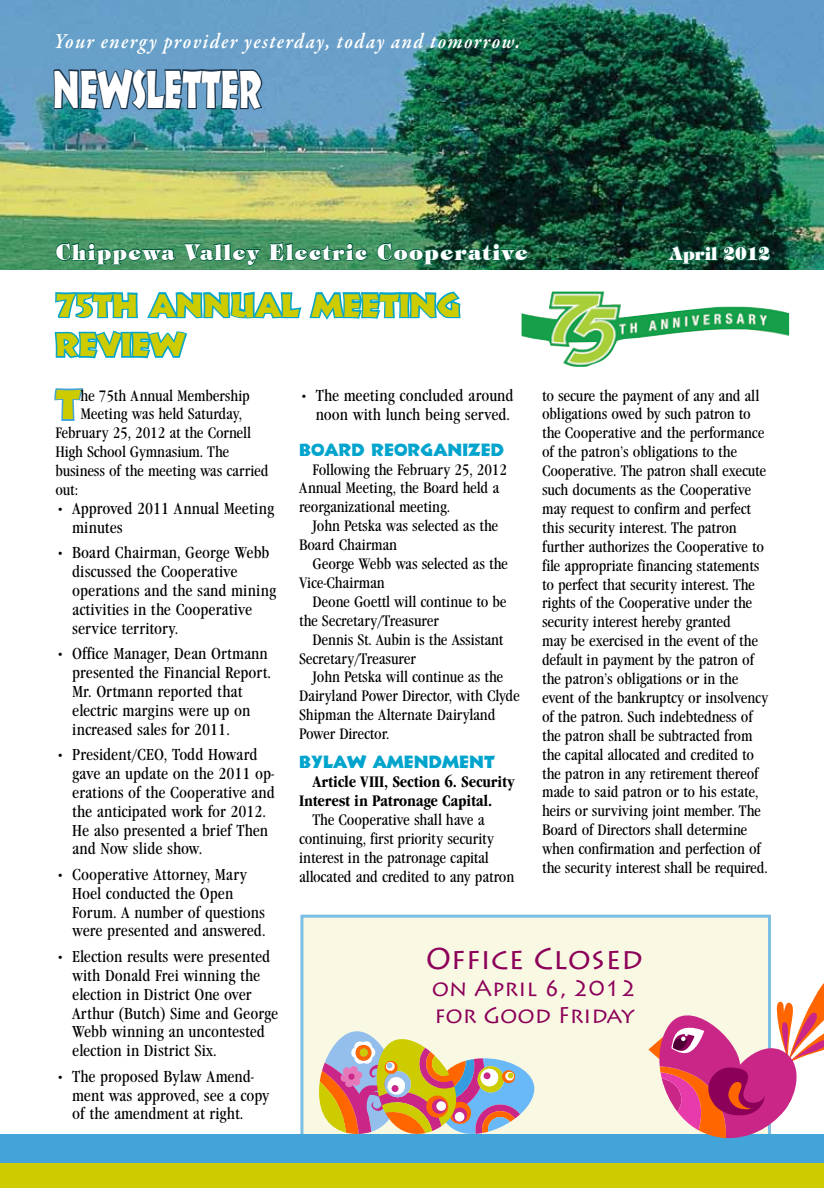
<style>
.page{position:relative;width:824px;height:1188px;background:#fff}
.page>*{position:absolute;margin:0;border:0;box-sizing:border-box;transform-origin:0 0}
.t1{font:54px "Informal 011 BT";color:#fff;scale:.6 1}
.t2{font:42.6px "Informal 011 BT";color:#cc0}
.t3{font:33px/39.6px "Informal 011 BT";color:#cc0}
.t4{font:30px "Lithos Pro";color:#8c0059}
.t5{font:22.5px/27px "Lithos Pro";color:#8c0059}
.t6{font:italic 600 21.75px "Garamond Premr Pro";letter-spacing:.075em;color:#fff;scale:.9 1}
.t7{font:800 21.75px "Tiffany IT Cby BT";letter-spacing:.075em;color:#fff;scale:.9 1}
.t8{font:18px "Informal 011 BT";color:#00a4cc}
.t9{font:800 18px "Tiffany IT Cby BT";color:#fff;scale:.9 1}
.t10{font:16.5px/18.9px "Garamond Condensed Book DTC";color:#000}
.t11{font:15.75px/18.9px "Garamond Condensed Book DTC";letter-spacing:-.01em;color:#000}
.t12{font:15.75px/18.9px "Garamond Condensed Bold DTC";letter-spacing:-.01em;color:#000}
</style>
<div class="page">
<div style="left:300px;top:915px;width:471px;height:233px;background:#f9f9e3;border:3px solid #7bbfe4"></div>
<div style="left:0;top:1139px;width:824px;height:49px;background:#cc0"></div>
<div style="left:0;top:1134px;width:824px;height:28px;background:#43a4d9"></div>
<img style="left:0;top:0;width:824px;height:270px">
<svg style="left:52px;top:67px;width:212px;height:45px;background:#4c7b9c"></svg>
<svg style="left:53px;top:193px;width:476px;height:228px"></svg>
<svg style="left:667px;top:245px;width:104px;height:20px;background:#0a4b34"></svg>
<img style="left:521px;top:292px;width:268px;height:75px">
<svg style="left:648px;top:973px;width:176px;height:166px"></svg>
<svg style="left:319px;top:1031px;width:216px;height:103px"></svg>
<h3 class="t6" style="left:54px;top:28px;width:519px">Your energy provider yesterday, today and tomorrow.</h3>
<h1 class="t1" style="left:53px;top:56px;width:350px">NEWSLETTER</h1>
<h3 class="t7" style="left:56px;top:239px;width:526px">Chippewa Valley Electric Cooperative</h3>
<p class="t9" style="left:669px;top:243px;width:113px">April 2012</p>
<h3 class="t3" style="left:55px;top:285px;width:407px">75TH ANNUAL MEETING<br>REVIEW</h3>
<h2 class="t2" style="left:55px;top:378px;width:27px">T</h2>
<p class="t11" style="left:81px;top:386px;width:171px">he 75th Annual Membership</p>
<p class="t10" style="left:299px;top:386px;width:216px;text-align:right">• The meeting concluded around noon with lunch being served.</p>
<p class="t8" style="left:299px;top:438px;width:207px">BOARD REORGANIZED</p>
<p class="t11" style="left:299px;top:460px;width:209px;text-indent:13px">Following the February 25, 2012<br>Annual Meeting, the Board held a reorganizational meeting.</p>
<p class="t11" style="left:299px;top:517px;width:201px;text-indent:13px">John Petska was selected as the<br>Board Chairman</p>
<p class="t11" style="left:299px;top:555px;width:210px;text-indent:13px">George Webb was selected as the<br>Vice-Chairman</p>
<p class="t11" style="left:299px;top:592px;width:209px;text-indent:13px">Deone Goettl will continue to be the Secretary/Treasurer</p>
<p class="t11" style="left:299px;top:630px;width:206px;text-indent:13px">Dennis St. Aubin is the Assistant<br>Secretary/Treasurer</p>
<p class="t11" style="left:299px;top:668px;width:222px;text-indent:13px">John Petska will continue as the<br>Dairyland Power Director, with Clyde<br>Shipman the Alternate Dairyland<br>Power Director.</p>
<p class="t8" style="left:299px;top:751px;width:197px">BYLAW AMENDMENT</p>
<p class="t12" style="left:299px;top:773px;width:217px;text-indent:13px">Article VIII, Section 6. Security<br>Interest in Patronage Capital.</p>
<p class="t11" style="left:299px;top:811px;width:217px;text-indent:13px">The Cooperative shall have a continuing, first priority security interest in the patronage capital allocated and credited to any patron</p>
<p class="t11" style="left:542px;top:386px;width:228px">to secure the payment of any and all obligations owed by such patron to the Cooperative and the performance of the patron’s obligations to the Cooperative. The patron shall execute such documents as the Cooperative may request to confirm and perfect this security interest. The patron further authorizes the Cooperative to file appropriate financing statements to perfect that security interest. The rights of the Cooperative under the security interest hereby granted<br>may be exercised in the event of the default in payment by the patron of the patron’s obligations or in the event of the bankruptcy or insolvency of the patron. Such indebtedness of the patron shall be subtracted from the capital allocated and credited to the patron in any retirement thereof made to said patron or to his estate, heirs or surviving joint member. The Board of Directors shall determine when confirmation and perfection of the security interest shall be required.</p>
<p class="t11" style="left:81px;top:405px;width:163px">Meeting was held Saturday,</p>
<p class="t11" style="left:55px;top:424px;width:197px">February 25, 2012 at the Cornell</p>
<p class="t11" style="left:55px;top:443px;width:175px">High School Gymnasium. The</p>
<p class="t11" style="left:55px;top:462px;width:215px">business of the meeting was carried</p>
<p class="t11" style="left:55px;top:481px;width:24px">out:</p>
<p class="t10" style="left:72px;top:499px;width:203px;text-indent:-17px">• Approved 2011 Annual Meeting minutes</p>
<p class="t10" style="left:72px;top:544px;width:205px;text-indent:-17px">• Board Chairman, George Webb discussed the Cooperative operations and the sand mining activities in the Cooperative service territory.</p>
<p class="t10" style="left:72px;top:644px;width:200px;text-indent:-17px">• Office Manager, Dean Ortmann presented the Financial Report.<br>Mr. Ortmann reported that electric margins were up on increased sales for 2011.</p>
<p class="t10" style="left:72px;top:745px;width:204px;text-indent:-17px">• President/CEO, Todd Howard gave an update on the 2011 op&shy;erations of the Cooperative and the anticipated work for 2012.<br>He also presented a brief Then and Now slide show.</p>
<p class="t10" style="left:72px;top:865px;width:195px;text-indent:-17px">• Cooperative Attorney, Mary<br>Hoel conducted the Open<br>Forum. A number of questions were presented and answered.</p>
<p class="t10" style="left:72px;top:947px;width:207px;text-indent:-17px">• Election results were presented with Donald Frei winning the election in District One over<br>Arthur (Butch) Sime and George<br>Webb winning an uncontested election in District Six.</p>
<p class="t10" style="left:72px;top:1067px;width:199px;text-indent:-17px">• The proposed Bylaw Amend&shy;ment was approved, see a copy of the amendment at right.</p>
<h3 class="t4" style="left:425px;top:942px;width:219px">Office Closed</h3>
<h3 class="t5" style="left:432px;top:975px;width:206px">on April 6, 2012 for Good Friday</h3>
</div>
